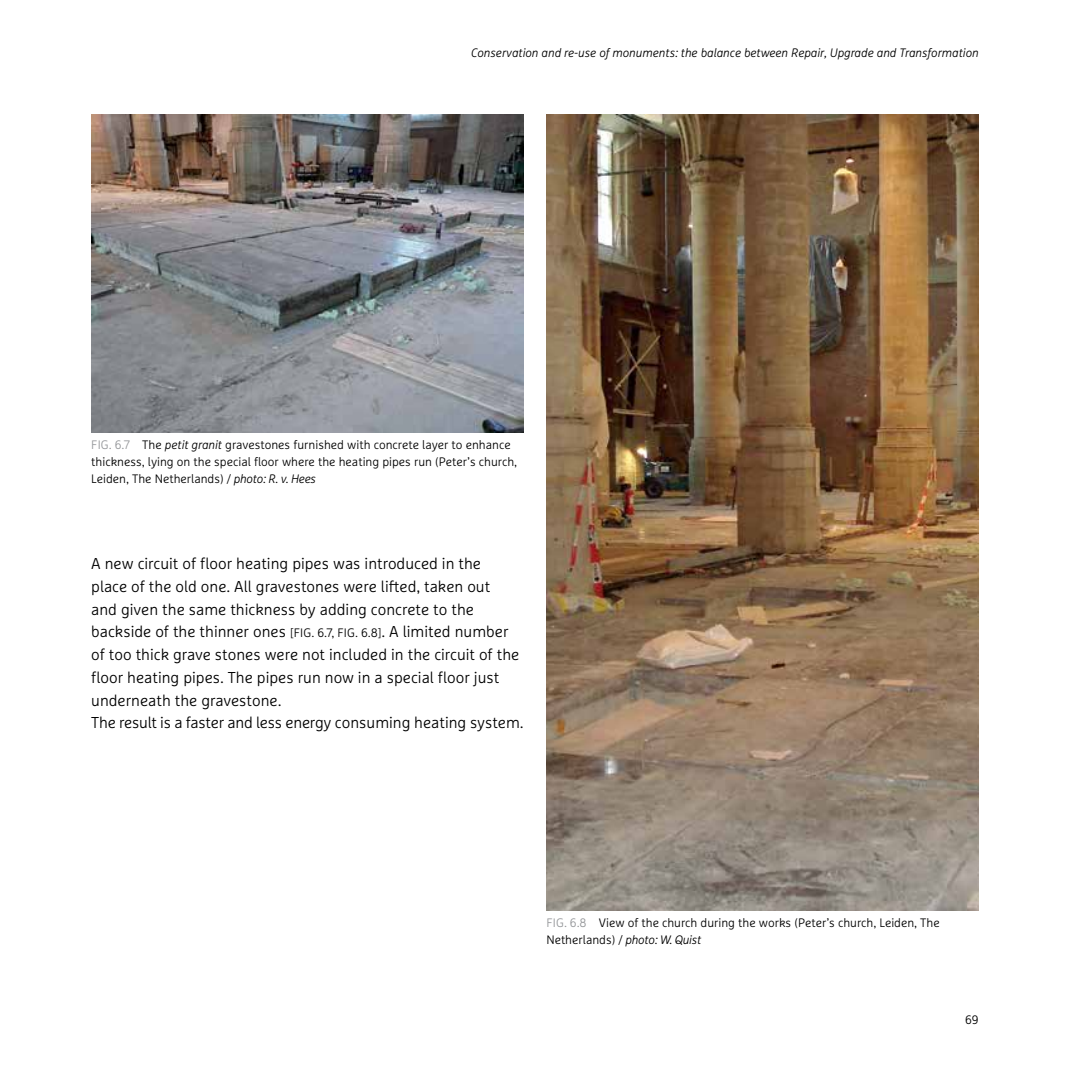
<style>
.page{position:relative;width:1070px;height:1070px;background:#fff}
.page>*{position:absolute;margin:0;border:0;box-sizing:border-box;transform-origin:0 0}
.BODY_Normal{font:300 15.75px/22.8px "Marselis OT";color:#000}
.t1{font:300 12.25px/17.2px "Marselis OT";color:#000}
.t2{font:italic 300 12.25px "Marselis OT";color:#000}
.s1{color:#939598}
.s2{font-style:italic}
.s3{font-size:12.25px}
</style>
<div class="page">
<img style="left:91px;top:114px;width:432px;height:318px">
<img style="left:546px;top:114px;width:432px;height:796px">
<p class="t2" style="left:471px;top:46px;width:509px">Conservation and re-use of monuments: the balance between Repair, Upgrade and Transformation</p>
<p class="t1" style="left:91px;top:436px;width:427px"><span class="s1">Fig . 6.7</span> The <span class="s2">petit granit</span> gravestones furnished with concrete layer to enhance thickness, lying on the special floor where the heating pipes run (Peter’s church,<br>Leiden, The Netherlands) / <span class="s2">photo: R. v. Hees</span></p>
<p class="BODY_Normal" style="left:91px;top:552px;width:434px">A new circuit of floor heating pipes was introduced in the<br>place of the old one. All gravestones were lifted, taken out<br>and given the same thickness by adding concrete to the backside of the thinner ones <span class="s3">[FIG. 6.7, FIG. 6.8]</span>. A limited number of too thick grave stones were not included in the circuit of the floor heating pipes. The pipes run now in a special floor just underneath the gravestone.<br>The result is a faster and less energy consuming heating system.</p>
<p class="t1" style="left:546px;top:914px;width:395px"><span class="s1">Fig. 6.8</span> View of the church during the works (Peter’s church, Leiden, The<br>Netherlands) / <span class="s2">photo: W. Quist</span></p>
<p class="t1" style="left:965px;top:1011px;width:15px">69</p>
</div>
